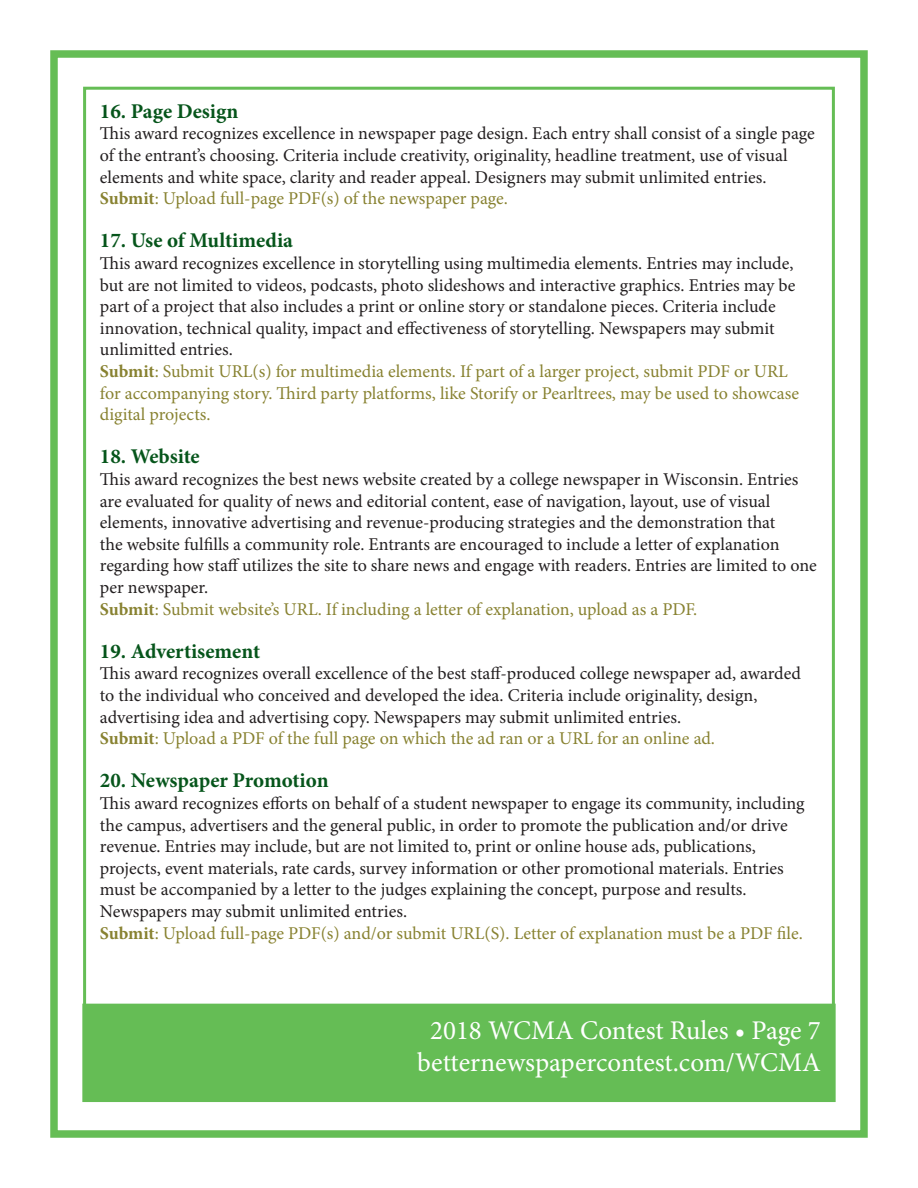
<style>
.page{position:relative;width:918px;height:1188px;background:#fff}
.page>*{position:absolute;margin:0;border:0;box-sizing:border-box;transform-origin:0 0}
.t1{font:27px/32.4px "Minion Pro";color:#fff;text-align:center}
.t2{font:700 21px "Minion Pro";letter-spacing:-.005em;color:#06551b}
.t3{font:18px/21.6px "Minion Pro";color:#231f20}
.t4{font:18px/21.6px "Minion Pro";letter-spacing:-.005em;color:#888231}
.s1{font-weight:700}
</style>
<div class="page">
<div style="left:50px;top:50px;width:818px;height:1088px;border:8px solid #65bd55"></div>
<div style="left:82px;top:1004px;width:754px;height:98px;background:#65bd55"></div>
<p class="t2" style="left:100px;top:96px;width:140px">16. Page Design</p>
<p class="t3" style="left:100px;top:123px;width:716px">This award recognizes excellence in newspaper page design. Each entry shall consist of a single page of the entrant’s choosing. Criteria include creativity, originality, headline treatment, use of visual elements and white space, clarity and reader appeal. Designers may submit unlimited entries.</p>
<p class="t4" style="left:100px;top:188px;width:409px"><span class="s1">Submit</span>: Upload full-page PDF(s) of the newspaper page.</p>
<p class="t2" style="left:100px;top:226px;width:195px">17. Use of Multimedia</p>
<p class="t3" style="left:100px;top:253px;width:697px">This award recognizes excellence in storytelling using multimedia elements. Entries may include, but are not limited to videos, podcasts, photo slideshows and interactive graphics. Entries may be part of a project that also includes a print or online story or standalone pieces. Criteria include innovation, technical quality, impact and effectiveness of storytelling. Newspapers may submit unlimitted entries.</p>
<p class="t4" style="left:100px;top:361px;width:701px"><span class="s1">Submit</span>: Submit URL(s) for multimedia elements. If part of a larger project, submit PDF or URL for accompanying story. Third party platforms, like Storify or Pearltrees, may be used to showcase digital projects.</p>
<p class="t2" style="left:100px;top:442px;width:101px">18. Website</p>
<p class="t3" style="left:100px;top:469px;width:718px">This award recognizes the best news website created by a college newspaper in Wisconsin. Entries are evaluated for quality of news and editorial content, ease of navigation, layout, use of visual elements, innovative advertising and revenue-producing strategies and the demonstration that<br>the website fulfills a community role. Entrants are encouraged to include a letter of explanation regarding how staff utilizes the site to share news and engage with readers. Entries are limited to one per newspaper.</p>
<p class="t4" style="left:100px;top:598px;width:599px"><span class="s1">Submit</span>: Submit website’s URL. If including a letter of explanation, upload as a PDF.</p>
<p class="t2" style="left:100px;top:636px;width:162px">19. Advertisement</p>
<p class="t3" style="left:100px;top:663px;width:703px">This award recognizes overall excellence of the best staff-produced college newspaper ad, awarded to the individual who conceived and developed the idea. Criteria include originality, design, advertising idea and advertising copy. Newspapers may submit unlimited entries.</p>
<p class="t4" style="left:100px;top:728px;width:617px"><span class="s1">Submit</span>: Upload a PDF of the full page on which the ad ran or a URL for an online ad.</p>
<p class="t2" style="left:100px;top:766px;width:230px">20. Newspaper Promotion</p>
<p class="t3" style="left:100px;top:793px;width:706px">This award recognizes efforts on behalf of a student newspaper to engage its community, including the campus, advertisers and the general public, in order to promote the publication and/or drive revenue. Entries may include, but are not limited to, print or online house ads, publications, projects, event materials, rate cards, survey information or other promotional materials. Entries must be accompanied by a letter to the judges explaining the concept, purpose and results.<br>Newspapers may submit unlimited entries.</p>
<p class="t4" style="left:100px;top:922px;width:704px"><span class="s1">Submit</span>: Upload full-page PDF(s) and/or submit URL(S). Letter of explanation must be a PDF file.</p>
<h1 class="t1" style="left:417px;top:1014px;width:405px">2018 WCMA Contest Rules • Page 7 betternewspapercontest.com/WCMA</h1>
</div>
